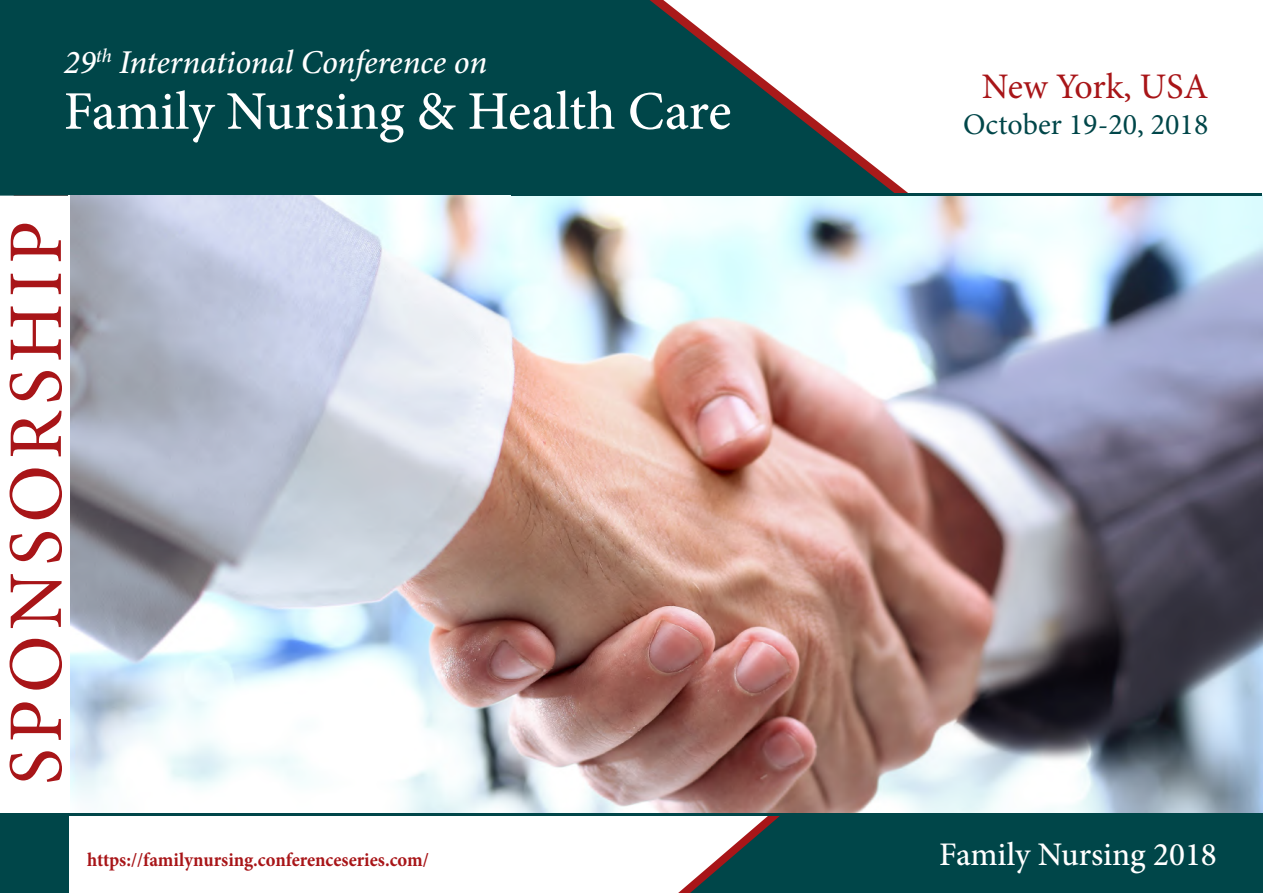
<style>
.page{position:relative;width:1263px;height:893px;background:#fff}
.page>*{position:absolute;margin:0;border:0;box-sizing:border-box;transform-origin:0 0}
.t1{font:77.25px "Minion Pro";letter-spacing:.08em;color:#a81518}
.t2{font:500 54.3px "Minion Pro";letter-spacing:-.005em;color:#fff}
.t3{font:36px "Minion Pro";letter-spacing:-.005em;color:#a81518}
.t4{font:italic 500 33.3px "Minion Pro";letter-spacing:-.005em;color:#fff}
.t5{font:500 33px "Minion Pro";color:#fff}
.t6{font:30px "Minion Pro";color:#004649}
.t7{font:700 19.5px "Minion Pro";color:#a81518;scale:.95 1}
</style>
<div class="page">
<div style="left:0;top:815px;width:68px;height:78px;background:#004649"></div>
<svg style="left:0;top:0;width:898px;height:196px;background:#225c5f"></svg>
<svg style="left:690px;top:812px;width:573px;height:81px;background:#145154"></svg>
<img style="left:71px;top:196px;width:1192px;height:616px">
<hr style="left:0;top:813px;width:1262px;height:3px;background:#004649">
<hr style="left:512px;top:193px;width:750px;height:3px;background:#004649">
<h3 class="t4" style="left:64px;top:40px;width:425px">29<sup>th</sup> International Conference on</h3>
<h2 class="t2" style="left:64px;top:75px;width:669px">Family Nursing &amp; Health Care</h2>
<h1 class="t1" style="left:-16px;top:785px;width:566px;rotate:-90deg">SPONSORSHIP</h1>
<h3 class="t3" style="left:982px;top:63px;width:228px">New York, USA</h3>
<h3 class="t6" style="left:963px;top:105px;width:247px">October 19-20, 2018</h3>
<p class="t7" style="left:87px;top:846px;width:361px">https://familynursing.conferenceseries.com/</p>
<h3 class="t5" style="left:939px;top:832px;width:279px">Family Nursing 2018</h3>
</div>
